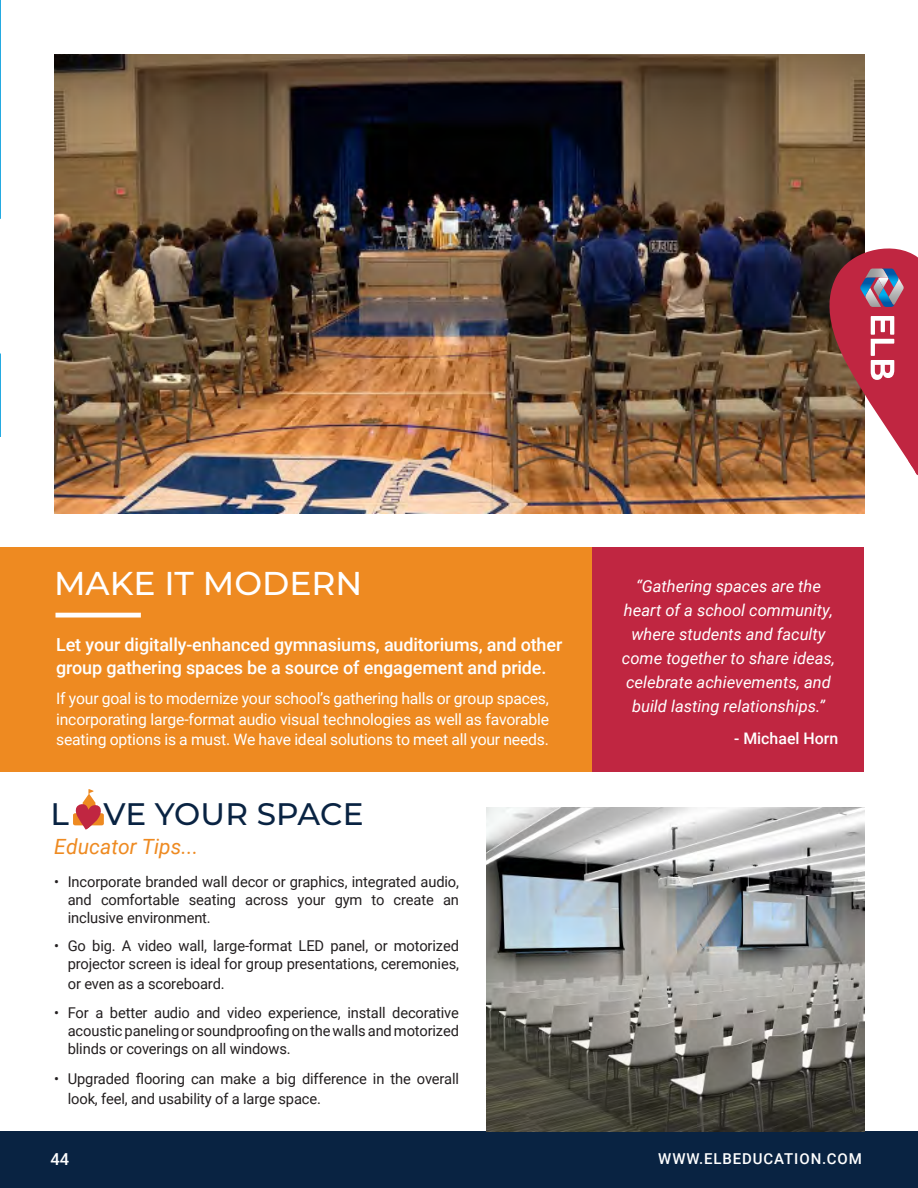
<style>
.page{position:relative;width:918px;height:1188px;background:#fff}
.page>*{position:absolute;margin:0;border:0;box-sizing:border-box;transform-origin:0 0}
.Left_Jusitfy{font:500 33px "Montserrat";color:#fff}
.Center{font:500 31.2px "Montserrat";color:#092342}
.Left_Jusitfy-2{font:italic 21px "Roboto";letter-spacing:.005em;color:#ee8a21}
.Left_Jusitfy-3{font:500 18px/22.5px "Roboto";letter-spacing:-.01em;color:#fff}
.Left_Jusitfy-4{font:italic 16.5px/24px "Roboto";color:#fff;text-align:center}
.t1{font:500 16.5px "Roboto";color:#fff}
.Left_Jusitfy-5{font:500 15.9px "Roboto";color:#fff}
.Left_Jusitfy-6{font:15.75px/21px "Roboto";letter-spacing:-.01em;color:#fff;text-align:justify}
.t2{font:500 15px "Roboto";letter-spacing:.06em;color:#fff}
.t3{font:14.85px/18px "Roboto";letter-spacing:-.01em;color:#231f20;text-align:justify}
</style>
<div class="page">
<div style="left:0;top:1131px;width:918px;height:57px;background:#092342"></div>
<hr style="left:0;top:0;width:1px;height:436px;background:#24aae1">
<img style="left:54px;top:54px;width:810px;height:459px">
<div style="left:0;top:547px;width:594px;height:225px;background:#ee8a21"></div>
<div style="left:592px;top:547px;width:272px;height:225px;background:#c02641"></div>
<div style="left:56px;top:613px;width:85px;height:5px;background:#fff"></div>
<svg style="left:73px;top:789px;width:31px;height:41px"></svg>
<svg style="left:0;top:218px;width:1px;height:219px"></svg>
<img style="left:487px;top:808px;width:377px;height:323px">
<svg style="left:821px;top:241px;width:97px;height:239px"></svg>
<p class="Left_Jusitfy" style="left:54px;top:560px;width:310px">MAKE IT MODERN</p>
<p class="Left_Jusitfy-3" style="left:56px;top:633px;width:508px">Let your digitally-enhanced gymnasiums, auditoriums, and other group gathering spaces be a source of engagement and pride.</p>
<p class="Left_Jusitfy-6" style="left:56px;top:687px;width:494px">If your goal is to modernize your school’s gathering halls or group spaces, incorporating large-format audio visual technologies as well as favorable seating options is a must. We have ideal solutions to meet all your needs.</p>
<p class="Center" style="left:50px;top:792px;width:315px">L VE YOUR SPACE</p>
<p class="Left_Jusitfy-2" style="left:54px;top:832px;width:145px">Educator Tips...</p>
<p class="t3" style="left:68px;top:872px;width:393px;text-indent:-14px">• Incorporate branded wall decor or graphics, integrated audio, and comfortable seating across your gym to create an inclusive environment.</p>
<p class="t3" style="left:54px;top:937px;width:406px;text-align:right">• Go big. A video wall, large-format LED panel, or motorized projector screen is ideal for group presentations, ceremonies,</p>
<p class="t3" style="left:68px;top:974px;width:158px">or even as a scoreboard.</p>
<p class="t3" style="left:68px;top:1003px;width:393px;text-indent:-14px">• For a better audio and video experience, install decorative acoustic paneling or soundproofing on the walls and motorized blinds or coverings on all windows.</p>
<p class="t3" style="left:68px;top:1069px;width:393px;line-height:19.5px;text-indent:-14px">• Upgraded flooring can make a big difference in the overall look, feel, and usability of a large space.</p>
<p class="Left_Jusitfy-4" style="left:622px;top:574px;width:215px">“Gathering spaces are the heart of a school community, where students and faculty come together to share ideas, celebrate achievements, and build lasting relationships.”</p>
<p class="Left_Jusitfy-5" style="left:734px;top:727px;width:106px">- Michael Horn</p>
<p class="t1" style="left:51px;top:1148px;width:20px">44</p>
<p class="t2" style="left:658px;top:1149px;width:205px">WWW.ELBEDUCATION.COM</p>
</div>
